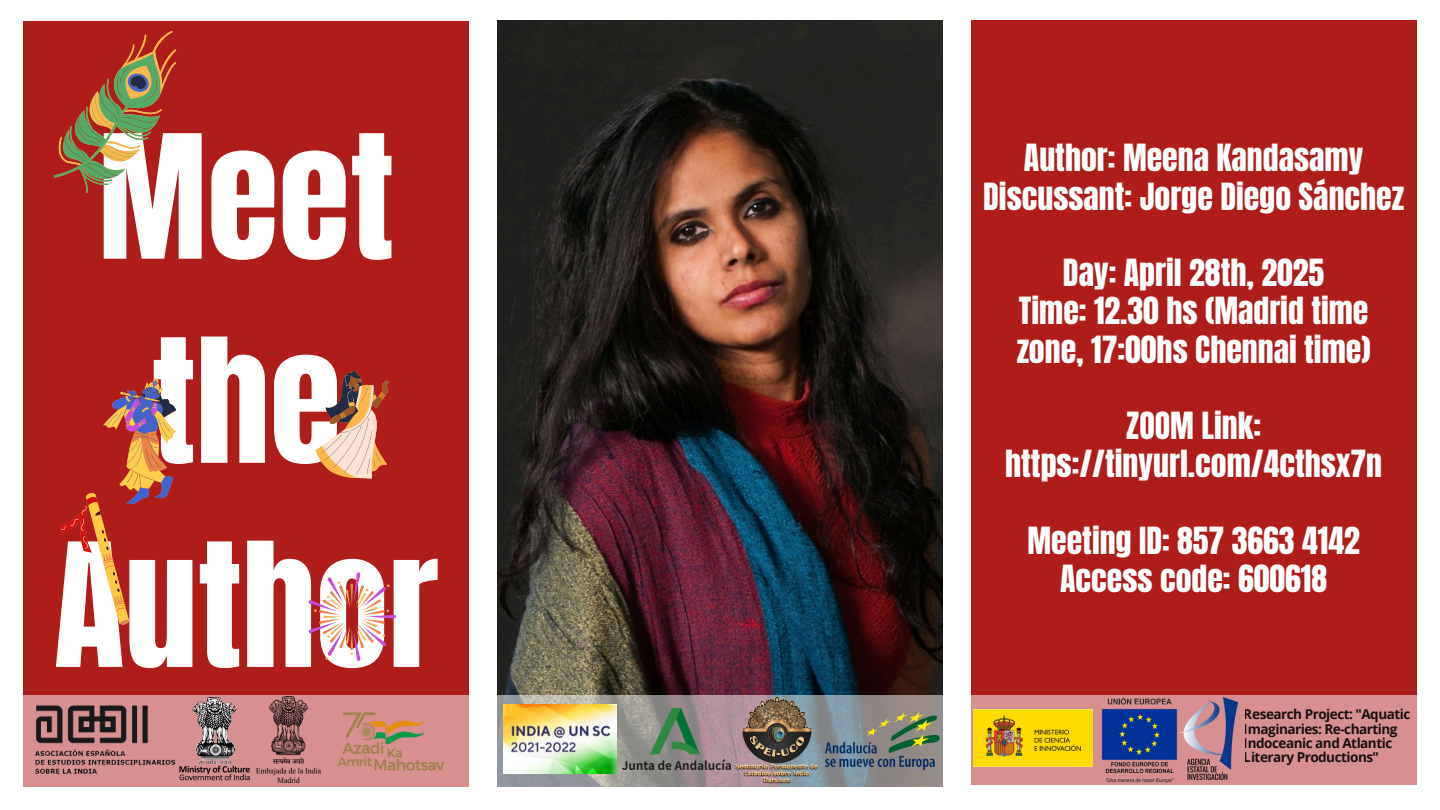
<style>
.page{position:relative;width:1440px;height:810px;background:#fff}
.page>*{position:absolute;margin:0;border:0;box-sizing:border-box;transform-origin:0 0}
.t1{font:146.1px/204.1px "Anton";color:#fff;text-align:center}
.t2{font:31.8px/38.2px "Anton";color:#fff;text-align:center}
.t3{font:700 13.5px/14.2px "Open Sans";letter-spacing:-.035em;color:#000}
</style>
<div class="page">
<div style="left:23px;top:21px;width:446px;height:765px;background:#af1d1b"></div>
<img style="left:497px;top:21px;width:446px;height:674px">
<div style="left:971px;top:21px;width:445px;height:764px;background:#af1d1b"></div>
<svg style="left:316px;top:371px;width:73px;height:108px"></svg>
<svg style="left:54px;top:31px;width:122px;height:162px"></svg>
<svg style="left:308px;top:572px;width:88px;height:89px"></svg>
<svg style="left:60px;top:378px;width:116px;height:247px"></svg>
<svg style="left:23px;top:695px;width:1393px;height:91px;background:#cb9e9d"></svg>
<img style="left:176px;top:697px;width:76px;height:84px">
<img style="left:34px;top:705px;width:142px;height:69px">
<img style="left:321px;top:695px;width:140px;height:92px">
<img style="left:732px;top:697px;width:89px;height:88px">
<img style="left:622px;top:708px;width:108px;height:62px">
<img style="left:503px;top:705px;width:114px;height:68px">
<img style="left:256px;top:697px;width:64px;height:85px">
<img style="left:825px;top:712px;width:115px;height:58px">
<img style="left:1180px;top:697px;width:58px;height:82px">
<img style="left:973px;top:709px;width:120px;height:58px">
<img style="left:1099px;top:697px;width:81px;height:88px">
<h1 class="t1" style="left:54px;top:98px;width:387px">Meet the<br>Author</h1>
<p class="t2" style="left:983px;top:139px;width:422px">Author: Meena Kandasamy<br>Discussant: Jorge Diego Sánchez</p>
<p class="t2" style="left:1017px;top:254px;width:355px">Day: April 28th, 2025<br>Time: 12.30 hs (Madrid time zone, 17:00hs Chennai time)</p>
<p class="t2" style="left:1005px;top:407px;width:379px">ZOOM Link: https://tinyurl.com/4cthsx7n</p>
<p class="t2" style="left:1027px;top:522px;width:334px">Meeting ID: 857 3663 4142<br>Access code: 600618</p>
<p class="t3" style="left:1244px;top:707px;width:168px">Research Project: "Aquatic<br>Imaginaries: Re-charting<br>Indoceanic and Atlantic<br>Literary Productions"</p>
</div>
